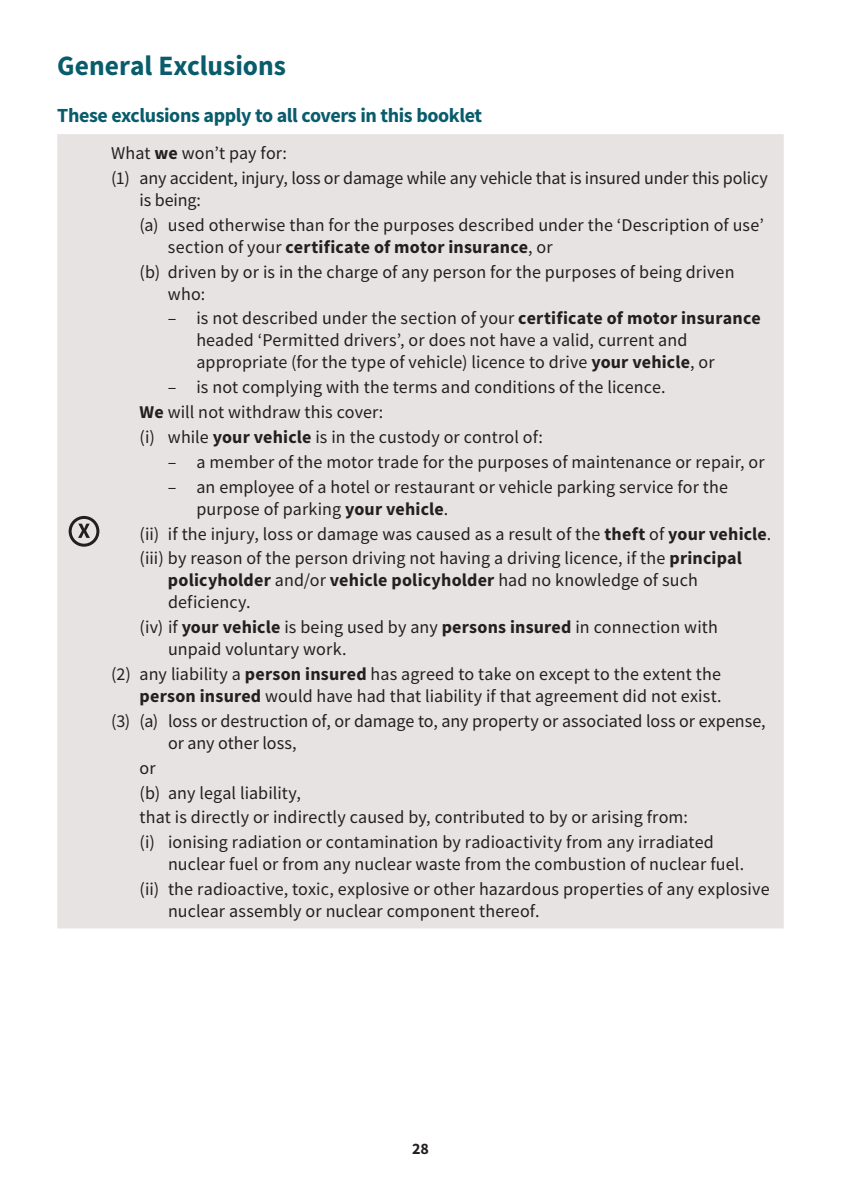
<style>
.page{position:relative;width:841px;height:1192px;background:#fff}
.page>*{position:absolute;margin:0;border:0;box-sizing:border-box;transform-origin:0 0}
.t1{font:700 28px "Source Sans Pro";color:#085c6c}
.t2{font:700 20px "Source Sans Pro";letter-spacing:-.02em;color:#085c6c}
.t3{font:18px/24.8px "Source Sans Pro";letter-spacing:.005em;color:#231f20}
.t4{font:700 16px "Source Sans Pro";color:#231f20}
.s1{font-weight:700}
</style>
<div class="page">
<div style="left:57px;top:134px;width:726px;height:794px;background:#e6e3e2"></div>
<div style="left:69px;top:516px;width:30px;height:31px;border:3px solid #231f20;border-radius:50%"></div>
<svg style="left:78px;top:523px;width:12px;height:15px"></svg>
<h1 class="t1" style="left:57px;top:47px;width:230px">General Exclusions</h1>
<p class="t2" style="left:57px;top:102px;width:426px">These exclusions apply to all covers in this booklet</p>
<p class="t3" style="left:111px;top:140px;width:658px">What <span class="s1">we</span> won’t pay for:<br>(1) any accident, injury, loss or damage while any vehicle that is insured under this policy</p>
<p class="t3" style="left:139px;top:187px;width:625px">is being:<br>(a) used otherwise than for the purposes described under the ‘Description of use’</p>
<p class="t3" style="left:139px;top:234px;width:596px;text-indent:28px">section of your <span class="s1">certificate of motor insurance</span>, or<br>(b) driven by or is in the charge of any person for the purposes of being driven</p>
<p class="t3" style="left:168px;top:281px;width:39px">who:</p>
<p class="t3" style="left:196px;top:307px;width:565px;line-height:22px;text-indent:-28px">– is not described under the section of your <span class="s1">certificate of motor insurance </span>headed ‘Permitted drivers’, or does not have a valid, current and appropriate (for the type of vehicle) licence to drive <span class="s1">your vehicle</span>, or</p>
<p class="t3" style="left:139px;top:375px;width:527px;text-indent:28px">– is not complying with the terms and conditions of the licence.<br><span class="s1">We</span> will not withdraw this cover:<br>(i) while <span class="s1">your vehicle</span> is in the custody or control of:</p>
<p class="t3" style="left:168px;top:449px;width:598px">– a member of the motor trade for the purposes of maintenance or repair, or</p>
<p class="t3" style="left:196px;top:475px;width:533px;line-height:22px;text-indent:-28px">– an employee of a hotel or restaurant or vehicle parking service for the purpose of parking <span class="s1">your vehicle</span>.</p>
<p class="t3" style="left:139px;top:521px;width:633px">(ii) if the injury, loss or damage was caused as a result of the <span class="s1">theft</span> of <span class="s1">your vehicle</span>. (iii) by reason of the person driving not having a driving licence, if the <span class="s1">principal</span></p>
<p class="t3" style="left:168px;top:569px;width:531px;line-height:22px"><span class="s1">policyholder</span> and/or <span class="s1">vehicle policyholder</span> had no knowledge of such deficiency.</p>
<p class="t3" style="left:168px;top:616px;width:551px;line-height:22px;text-indent:-28px">(iv) if <span class="s1">your vehicle</span> is being used by any <span class="s1">persons insured</span> in connection with unpaid voluntary work.</p>
<p class="t3" style="left:111px;top:663px;width:611px;line-height:22px;text-align:right">(2) any liability a <span class="s1">person insured</span> has agreed to take on except to the extent the <span class="s1">person insured</span> would have had that liability if that agreement did not exist.</p>
<p class="t3" style="left:168px;top:710px;width:599px;line-height:22px;text-indent:-57px">(3) (a) loss or destruction of, or damage to, any property or associated loss or expense, or any other loss,</p>
<p class="t3" style="left:140px;top:755px;width:575px">or<br>(b) any legal liability,<br>that is directly or indirectly caused by, contributed to by or arising from:<br>(i) ionising radiation or contamination by radioactivity from any irradiated</p>
<p class="t3" style="left:140px;top:852px;width:631px;text-align:center">nuclear fuel or from any nuclear waste from the combustion of nuclear fuel.<br>(ii) the radioactive, toxic, explosive or other hazardous properties of any explosive</p>
<p class="t3" style="left:168px;top:898px;width:373px">nuclear assembly or nuclear component thereof.</p>
<p class="t4" style="left:412px;top:1137px;width:18px">28</p>
</div>
